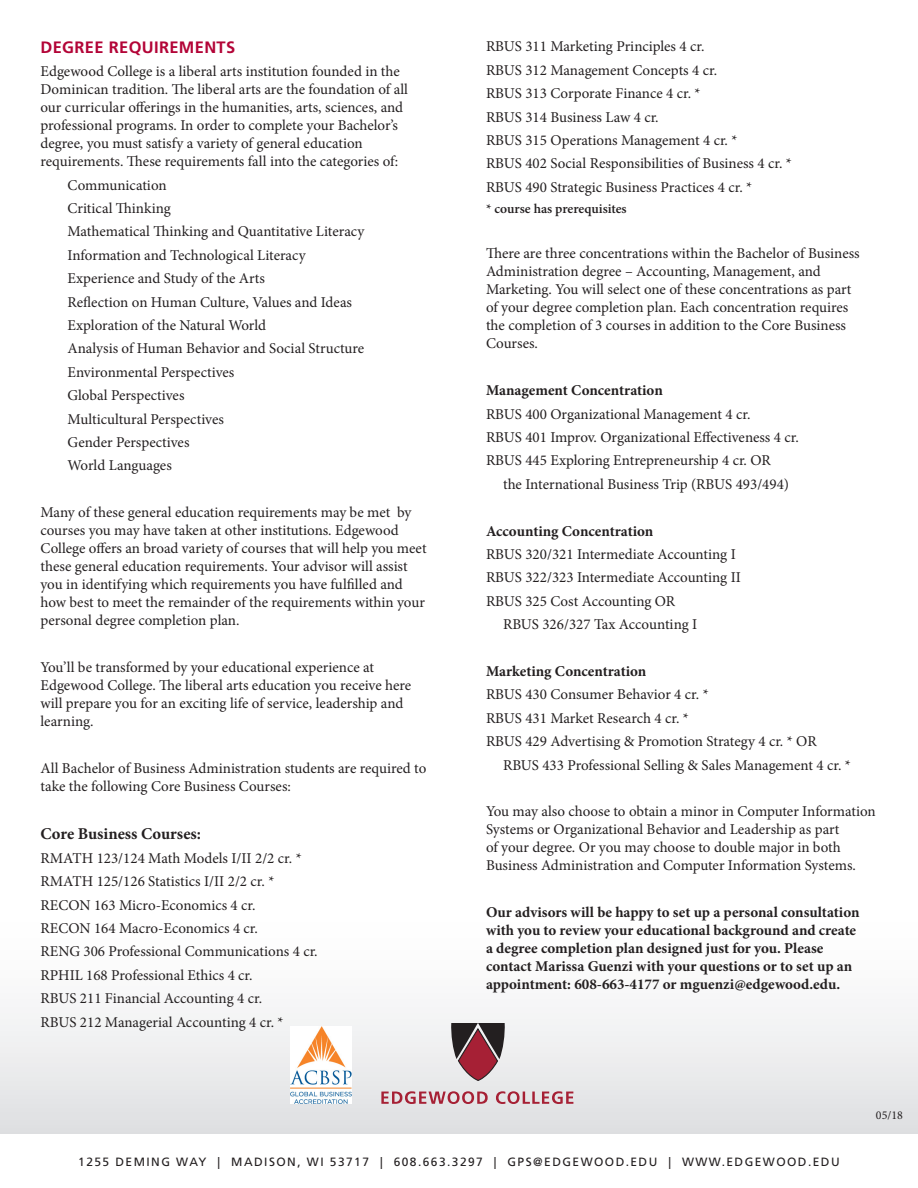
<style>
.page{position:relative;width:918px;height:1188px;background:#fff}
.page>*{position:absolute;margin:0;border:0;box-sizing:border-box;transform-origin:0 0}
.t1{font:700 16.5px "Minion Pro";color:#231f20}
.t2{font:700 16.5px "Frutiger LT Std";letter-spacing:.02em;color:#b30437}
.t3{font:15px/18px "Minion Pro";color:#231f20}
.t4{font:700 15px/18px "Minion Pro";color:#231f20}
.t5{font:600 13.5px "Minion Pro";color:#231f20}
.t6{font:12px "Frutiger LT Std";letter-spacing:.12em;color:#231f20}
.t7{font:12px "Minion Pro";color:#231f20}
</style>
<div class="page">
<div style="left:0;top:904px;width:918px;height:230px;background:linear-gradient(to bottom,#fff,#e1e2e4)"></div>
<svg style="left:381px;top:1091px;width:107px;height:13px"></svg>
<svg style="left:496px;top:1091px;width:77px;height:13px"></svg>
<svg style="left:451px;top:1023px;width:54px;height:59px;background:#895d65"></svg>
<img style="left:291px;top:1026px;width:60px;height:78px">
<p class="t2" style="left:40px;top:37px;width:196px">DEGREE REQUIREMENTS</p>
<p class="t3" style="left:40px;top:63px;width:369px">Edgewood College is a liberal arts institution founded in the Dominican tradition. The liberal arts are the foundation of all our curricular offerings in the humanities, arts, sciences, and professional programs. In order to complete your Bachelor’s degree, you must satisfy a variety of general education requirements. These requirements fall into the categories of:</p>
<p class="t3" style="left:68px;top:176px;width:101px">Communication</p>
<p class="t3" style="left:68px;top:199px;width:105px">Critical Thinking</p>
<p class="t3" style="left:68px;top:223px;width:298px">Mathematical Thinking and Quantitative Literacy</p>
<p class="t3" style="left:68px;top:246px;width:240px">Information and Technological Literacy</p>
<p class="t3" style="left:68px;top:270px;width:199px">Experience and Study of the Arts</p>
<p class="t3" style="left:68px;top:293px;width:286px">Reflection on Human Culture, Values and Ideas</p>
<p class="t3" style="left:68px;top:316px;width:200px">Exploration of the Natural World</p>
<p class="t3" style="left:68px;top:340px;width:298px">Analysis of Human Behavior and Social Structure</p>
<p class="t3" style="left:68px;top:363px;width:168px">Environmental Perspectives</p>
<p class="t3" style="left:68px;top:387px;width:119px">Global Perspectives</p>
<p class="t3" style="left:68px;top:410px;width:158px">Multicultural Perspectives</p>
<p class="t3" style="left:68px;top:433px;width:124px">Gender Perspectives</p>
<p class="t3" style="left:68px;top:457px;width:106px">World Languages</p>
<p class="t3" style="left:40px;top:504px;width:388px">Many of these general education requirements may be met by courses you may have taken at other institutions. Edgewood College offers an broad variety of courses that will help you meet these general education requirements. Your advisor will assist you in identifying which requirements you have fulfilled and how best to meet the remainder of the requirements within your personal degree completion plan.</p>
<p class="t3" style="left:40px;top:658px;width:372px">You’ll be transformed by your educational experience at Edgewood College. The liberal arts education you receive here will prepare you for an exciting life of service, leadership and learning.</p>
<p class="t3" style="left:40px;top:759px;width:387px">All Bachelor of Business Administration students are required to take the following Core Business Courses:</p>
<p class="t1" style="left:40px;top:823px;width:162px">Core Business Courses:</p>
<p class="t3" style="left:40px;top:849px;width:263px">RMATH 123/124 Math Models I/II 2/2 cr. *</p>
<p class="t3" style="left:40px;top:873px;width:235px">RMATH 125/126 Statistics I/II 2/2 cr. *</p>
<p class="t3" style="left:40px;top:896px;width:217px">RECON 163 Micro-Economics 4 cr.</p>
<p class="t3" style="left:40px;top:919px;width:219px">RECON 164 Macro-Economics 4 cr.</p>
<p class="t3" style="left:40px;top:943px;width:279px">RENG 306 Professional Communications 4 cr.</p>
<p class="t3" style="left:40px;top:966px;width:214px">RPHIL 168 Professional Ethics 4 cr.</p>
<p class="t3" style="left:40px;top:990px;width:223px">RBUS 211 Financial Accounting 4 cr.</p>
<p class="t3" style="left:40px;top:1013px;width:245px">RBUS 212 Managerial Accounting 4 cr. *</p>
<p class="t3" style="left:486px;top:38px;width:220px">RBUS 311 Marketing Principles 4 cr.</p>
<p class="t3" style="left:486px;top:61px;width:233px">RBUS 312 Management Concepts 4 cr.</p>
<p class="t3" style="left:486px;top:84px;width:216px">RBUS 313 Corporate Finance 4 cr. *</p>
<p class="t3" style="left:486px;top:108px;width:174px">RBUS 314 Business Law 4 cr.</p>
<p class="t3" style="left:486px;top:131px;width:253px">RBUS 315 Operations Management 4 cr. *</p>
<p class="t3" style="left:486px;top:155px;width:307px">RBUS 402 Social Responsibilities of Business 4 cr. *</p>
<p class="t3" style="left:486px;top:178px;width:268px">RBUS 490 Strategic Business Practices 4 cr. *</p>
<p class="t5" style="left:486px;top:200px;width:142px">* course has prerequisites</p>
<p class="t3" style="left:486px;top:245px;width:375px">There are three concentrations within the Bachelor of Business Administration degree – Accounting, Management, and Marketing. You will select one of these concentrations as part of your degree completion plan. Each concentration requires the completion of 3 courses in addition to the Core Business Courses.</p>
<p class="t4" style="left:486px;top:381px;width:178px">Management Concentration</p>
<p class="t3" style="left:486px;top:405px;width:266px">RBUS 400 Organizational Management 4 cr.</p>
<p class="t3" style="left:486px;top:428px;width:314px">RBUS 401 Improv. Organizational Effectiveness 4 cr.</p>
<p class="t3" style="left:486px;top:452px;width:286px">RBUS 445 Exploring Entrepreneurship 4 cr. OR</p>
<p class="t3" style="left:503px;top:475px;width:288px">the International Business Trip (RBUS 493/494)</p>
<p class="t4" style="left:486px;top:522px;width:169px">Accounting Concentration</p>
<p class="t3" style="left:486px;top:545px;width:251px">RBUS 320/321 Intermediate Accounting I</p>
<p class="t3" style="left:486px;top:569px;width:256px">RBUS 322/323 Intermediate Accounting II</p>
<p class="t3" style="left:486px;top:592px;width:191px">RBUS 325 Cost Accounting OR</p>
<p class="t3" style="left:503px;top:615px;width:196px">RBUS 326/327 Tax Accounting I</p>
<p class="t4" style="left:486px;top:662px;width:162px">Marketing Concentration</p>
<p class="t3" style="left:486px;top:686px;width:224px">RBUS 430 Consumer Behavior 4 cr. *</p>
<p class="t3" style="left:486px;top:709px;width:204px">RBUS 431 Market Research 4 cr. *</p>
<p class="t3" style="left:486px;top:732px;width:332px">RBUS 429 Advertising &amp; Promotion Strategy 4 cr. * OR</p>
<p class="t3" style="left:503px;top:756px;width:349px">RBUS 433 Professional Selling &amp; Sales Management 4 cr. *</p>
<p class="t3" style="left:486px;top:803px;width:391px">You may also choose to obtain a minor in Computer Information Systems or Organizational Behavior and Leadership as part<br>of your degree. Or you may choose to double major in both Business Administration and Computer Information Systems.</p>
<p class="t4" style="left:486px;top:903px;width:375px">Our advisors will be happy to set up a personal consultation with you to review your educational background and create a degree completion plan designed just for you. Please contact Marissa Guenzi with your questions or to set up an appointment: 608-663-4177 or mguenzi@edgewood.edu.</p>
<p class="t7" style="left:876px;top:1107px;width:29px">05/18</p>
<p class="t6" style="left:78px;top:1154px;width:763px">1255 DEMING WAY | MADISON, WI 53717 | 608.663.3297 | GPS@EDGEWOOD.EDU | WWW.EDGEWOOD.EDU</p>
</div>
